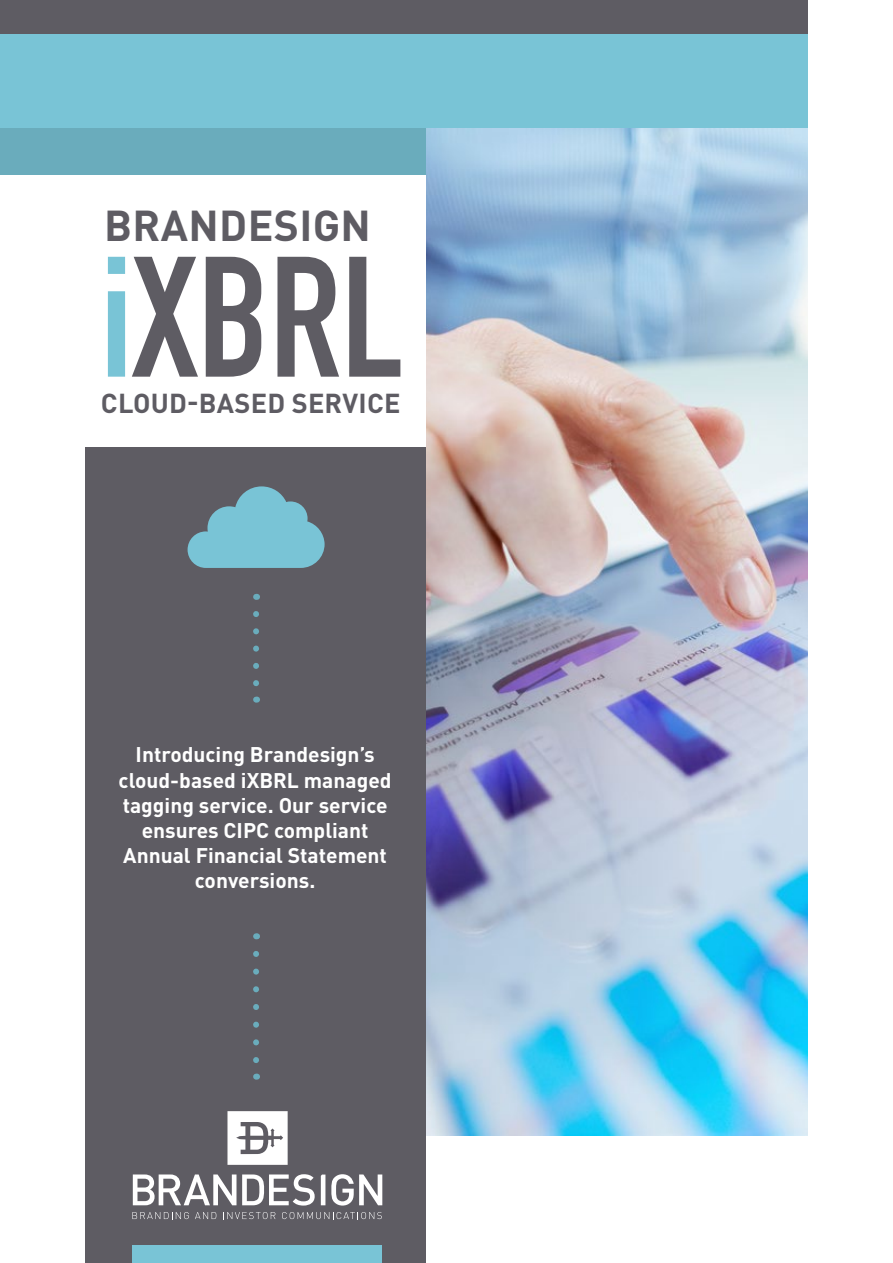
<style>
.page{position:relative;width:893px;height:1263px;background:#fff}
.page>*{position:absolute;margin:0;border:0;box-sizing:border-box;transform-origin:0 0}
.t1{font:700 168.45px "DIN Condensed";color:#5e5c63}
.t2{font:700 42.75px "DIN Pro";color:#5e5c63}
.t3{font:700 27.15px "DIN Pro";letter-spacing:.01em;color:#5e5c63}
.t4{font:700 21px/25.2px "DIN Pro";color:#fff}
.s1{color:#79c4d6}
</style>
<div class="page">
<img style="left:425px;top:128px;width:383px;height:1007px">
<div style="left:0;top:81px;width:425px;height:93px;background:#6aacbc"></div>
<div style="left:0;top:0;width:808px;height:34px;background:#5e5c63"></div>
<div style="left:85px;top:447px;width:340px;height:816px;background:#5e5c63"></div>
<div style="left:0;top:34px;width:808px;height:94px;background:#79c4d6"></div>
<div style="left:132px;top:1246px;width:250px;height:17px;background:#79c4d6"></div>
<svg style="left:227px;top:1111px;width:61px;height:54px"></svg>
<svg style="left:133px;top:1174px;width:103px;height:31px"></svg>
<svg style="left:242px;top:1174px;width:73px;height:31px"></svg>
<svg style="left:321px;top:1174px;width:4px;height:31px"></svg>
<svg style="left:331px;top:1174px;width:51px;height:31px"></svg>
<svg style="left:132px;top:1212px;width:57px;height:7px"></svg>
<svg style="left:195px;top:1212px;width:21px;height:7px"></svg>
<svg style="left:223px;top:1212px;width:52px;height:7px"></svg>
<svg style="left:282px;top:1212px;width:100px;height:7px"></svg>
<svg style="left:188px;top:486px;width:137px;height:82px"></svg>
<svg style="left:253px;top:614px;width:6px;height:73px"></svg>
<svg style="left:253px;top:954px;width:6px;height:109px"></svg>
<h2 class="t2" style="left:104px;top:197px;width:28px">BRA</h2>
<h2 class="t2" style="left:188px;top:197px;width:54px">NDESI</h2>
<h2 class="t2" style="left:313px;top:197px;width:59px">GN</h2>
<h1 class="t1" style="left:101px;top:219px;width:304px"><span class="s1">i</span>XBRL</h1>
<p class="t3" style="left:101px;top:385px;width:301px">Cloud-based service</p>
<p class="t4" style="left:119px;top:741px;width:258px;text-indent:17px">I ntroducing Brandesign’s cloud-based iXBRL</p>
<p class="t4" style="left:304px;top:766px;width:89px">managed</p>
<p class="t4" style="left:123px;top:792px;width:266px">tagging service. Our service</p>
<p class="t4" style="left:142px;top:817px;width:228px">ensures CI PC compliant</p>
<p class="t4" style="left:123px;top:842px;width:265px">Annual Financial Statement</p>
<p class="t4" style="left:195px;top:867px;width:122px">conversions.</p>
</div>
